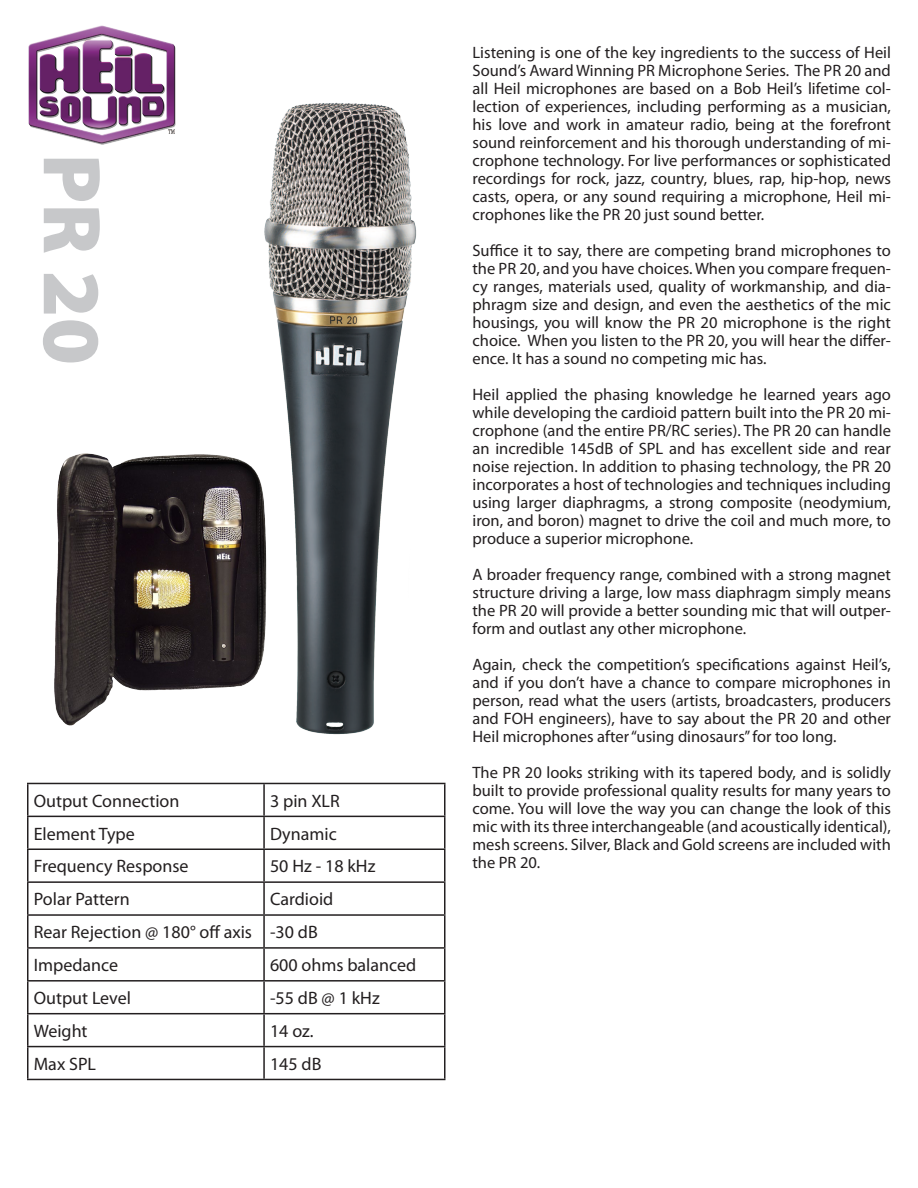
<style>
.page{position:relative;width:918px;height:1188px;background:#fff}
.page>*{position:absolute;margin:0;border:0;box-sizing:border-box;transform-origin:0 0}
.t1{font:900 82.5px "Myriad Pro";color:#c7c8ca}
.t2{font:18px "Myriad Pro";color:#231f20}
.t3{font:16.5px/18px "Myriad Pro";color:#231f20;text-align:justify}
</style>
<div class="page">
<img style="left:28px;top:25px;width:148px;height:120px">
<img style="left:54px;top:453px;width:196px;height:273px">
<img style="left:250px;top:102px;width:167px;height:633px">
<hr style="left:27px;top:783px;width:237px;height:1px;background:#231f20">
<hr style="left:27px;top:784px;width:1px;height:32px;background:#231f20">
<hr style="left:264px;top:783px;width:181px;height:1px;background:#231f20">
<hr style="left:263px;top:784px;width:2px;height:32px;background:#231f20">
<hr style="left:444px;top:784px;width:2px;height:32px;background:#231f20">
<hr style="left:27px;top:816px;width:237px;height:1px;background:#231f20">
<hr style="left:27px;top:817px;width:1px;height:32px;background:#231f20">
<hr style="left:264px;top:816px;width:181px;height:1px;background:#231f20">
<hr style="left:263px;top:817px;width:2px;height:32px;background:#231f20">
<hr style="left:444px;top:817px;width:2px;height:32px;background:#231f20">
<hr style="left:27px;top:849px;width:237px;height:1px;background:#231f20">
<hr style="left:27px;top:850px;width:1px;height:31px;background:#231f20">
<hr style="left:264px;top:849px;width:181px;height:1px;background:#231f20">
<hr style="left:263px;top:850px;width:2px;height:31px;background:#231f20">
<hr style="left:444px;top:850px;width:2px;height:31px;background:#231f20">
<hr style="left:27px;top:881px;width:237px;height:2px;background:#231f20">
<hr style="left:27px;top:883px;width:1px;height:31px;background:#231f20">
<hr style="left:264px;top:881px;width:181px;height:2px;background:#231f20">
<hr style="left:263px;top:883px;width:2px;height:31px;background:#231f20">
<hr style="left:444px;top:883px;width:2px;height:31px;background:#231f20">
<hr style="left:27px;top:914px;width:237px;height:2px;background:#231f20">
<hr style="left:27px;top:916px;width:1px;height:31px;background:#231f20">
<hr style="left:264px;top:914px;width:181px;height:2px;background:#231f20">
<hr style="left:263px;top:916px;width:2px;height:31px;background:#231f20">
<hr style="left:444px;top:916px;width:2px;height:31px;background:#231f20">
<hr style="left:27px;top:947px;width:237px;height:2px;background:#231f20">
<hr style="left:27px;top:949px;width:1px;height:31px;background:#231f20">
<hr style="left:264px;top:947px;width:181px;height:2px;background:#231f20">
<hr style="left:263px;top:949px;width:2px;height:31px;background:#231f20">
<hr style="left:444px;top:949px;width:2px;height:31px;background:#231f20">
<hr style="left:27px;top:980px;width:237px;height:2px;background:#231f20">
<hr style="left:27px;top:982px;width:1px;height:31px;background:#231f20">
<hr style="left:264px;top:980px;width:181px;height:2px;background:#231f20">
<hr style="left:263px;top:982px;width:2px;height:31px;background:#231f20">
<hr style="left:444px;top:982px;width:2px;height:31px;background:#231f20">
<hr style="left:27px;top:1013px;width:237px;height:1px;background:#231f20">
<hr style="left:27px;top:1014px;width:1px;height:32px;background:#231f20">
<hr style="left:264px;top:1013px;width:181px;height:1px;background:#231f20">
<hr style="left:263px;top:1014px;width:2px;height:32px;background:#231f20">
<hr style="left:444px;top:1014px;width:2px;height:32px;background:#231f20">
<hr style="left:27px;top:1046px;width:237px;height:1px;background:#231f20">
<hr style="left:27px;top:1047px;width:1px;height:32px;background:#231f20">
<hr style="left:264px;top:1046px;width:181px;height:1px;background:#231f20">
<hr style="left:263px;top:1047px;width:2px;height:32px;background:#231f20">
<hr style="left:444px;top:1047px;width:2px;height:32px;background:#231f20">
<hr style="left:27px;top:1079px;width:237px;height:1px;background:#231f20">
<hr style="left:264px;top:1079px;width:181px;height:1px;background:#231f20">
<p class="t1" style="left:118px;top:154px;width:213px;rotate:90deg">PR 20</p>
<p class="t2" style="left:34px;top:790px;width:147px">Output Connection</p>
<p class="t2" style="left:270px;top:790px;width:71px">3 pin XLR</p>
<p class="t2" style="left:34px;top:822px;width:103px">Element Type</p>
<p class="t2" style="left:270px;top:822px;width:68px">Dynamic</p>
<p class="t2" style="left:34px;top:855px;width:156px">Frequency Response</p>
<p class="t2" style="left:270px;top:855px;width:107px">50 Hz - 18 kHz</p>
<p class="t2" style="left:34px;top:888px;width:98px">Polar Pattern</p>
<p class="t2" style="left:270px;top:888px;width:65px">Cardioid</p>
<p class="t2" style="left:34px;top:921px;width:220px">Rear Rejection @ 180° off axis</p>
<p class="t2" style="left:270px;top:921px;width:49px">-30 dB</p>
<p class="t2" style="left:34px;top:954px;width:86px">Impedance</p>
<p class="t2" style="left:270px;top:954px;width:148px">600 ohms balanced</p>
<p class="t2" style="left:34px;top:987px;width:99px">Output Level</p>
<p class="t2" style="left:270px;top:987px;width:111px">-55 dB @ 1 kHz</p>
<p class="t2" style="left:34px;top:1020px;width:55px">Weight</p>
<p class="t2" style="left:270px;top:1020px;width:45px">14 oz.</p>
<p class="t2" style="left:34px;top:1053px;width:64px">Max SPL</p>
<p class="t2" style="left:270px;top:1053px;width:53px">145 dB</p>
<p class="t3" style="left:472px;top:43px;width:420px">Listening is one of the key ingredients to the success of Heil Sound’s Award Winning PR Microphone Series. The PR 20 and all Heil microphones are based on a Bob Heil’s lifetime col&shy;lection of experiences, including performing as a musician, his love and work in amateur radio, being at the forefront sound reinforcement and his thorough understanding of mi&shy;crophone technology. For live performances or sophisticated recordings for rock, jazz, country, blues, rap, hip-hop, news casts, opera, or any sound requiring a microphone, Heil mi&shy;crophones like the PR 20 just sound better.</p>
<p class="t3" style="left:472px;top:241px;width:420px">Suffice it to say, there are competing brand microphones to the PR 20, and you have choices. When you compare frequen&shy;cy ranges, materials used, quality of workmanship, and dia&shy;phragm size and design, and even the aesthetics of the mic housings, you will know the PR 20 microphone is the right choice. When you listen to the PR 20, you will hear the differ&shy;ence. It has a sound no competing mic has.</p>
<p class="t3" style="left:472px;top:385px;width:420px">Heil applied the phasing knowledge he learned years ago while developing the cardioid pattern built into the PR 20 mi&shy;crophone (and the entire PR/RC series). The PR 20 can handle an incredible 145dB of SPL and has excellent side and rear noise rejection. In addition to phasing technology, the PR 20 incorporates a host of technologies and techniques including using larger diaphragms, a strong composite (neodymium, iron, and boron) magnet to drive the coil and much more, to produce a superior microphone.</p>
<p class="t3" style="left:472px;top:565px;width:420px">A broader frequency range, combined with a strong magnet structure driving a large, low mass diaphragm simply means the PR 20 will provide a better sounding mic that will outper&shy;form and outlast any other microphone.</p>
<p class="t3" style="left:472px;top:655px;width:420px">Again, check the competition’s specifications against Heil’s, and if you don’t have a chance to compare microphones in person, read what the users (artists, broadcasters, producers and FOH engineers), have to say about the PR 20 and other Heil microphones after “using dinosaurs” for too long.</p>
<p class="t3" style="left:472px;top:763px;width:420px">The PR 20 looks striking with its tapered body, and is solidly built to provide professional quality results for many years to come. You will love the way you can change the look of this mic with its three interchangeable (and acoustically identical), mesh screens. Silver, Black and Gold screens are included with the PR 20.</p>
</div>
